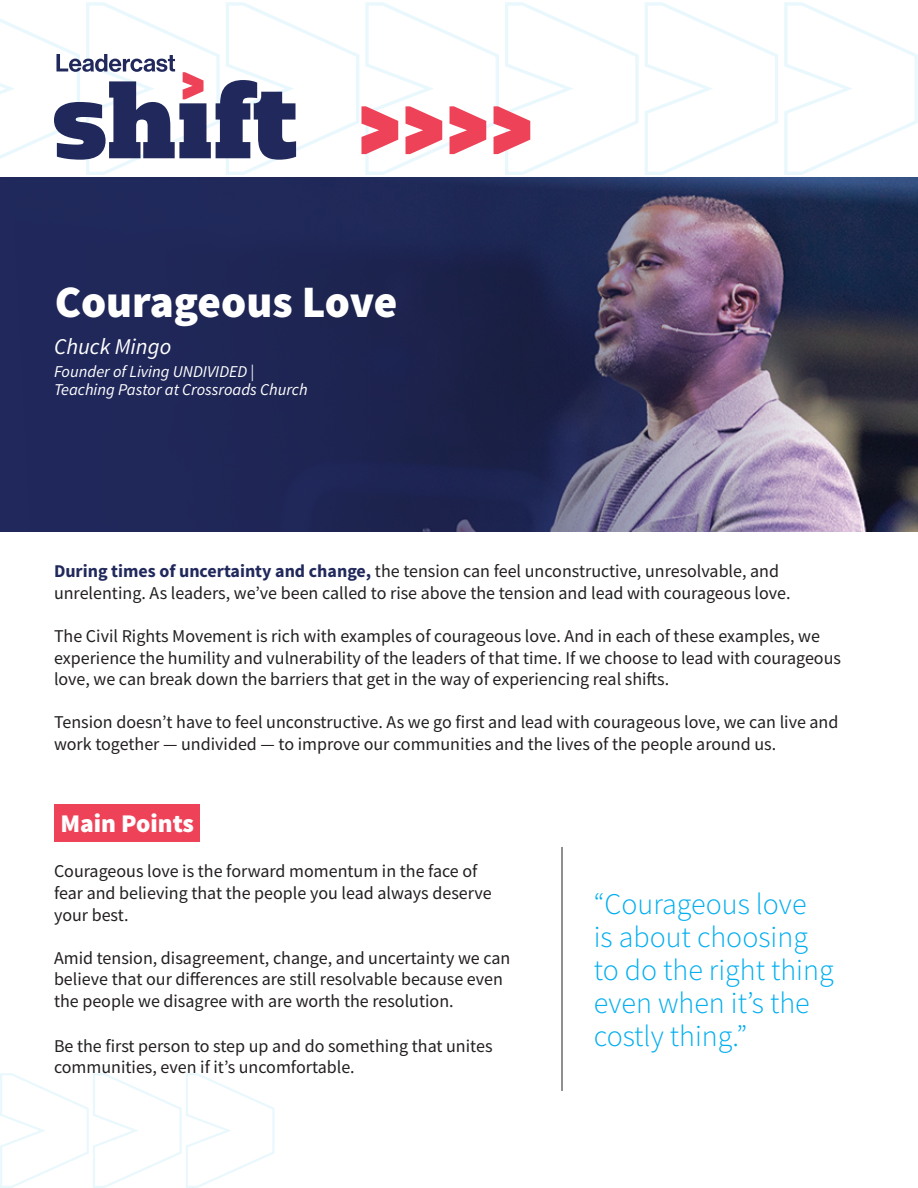
<style>
.page{position:relative;width:918px;height:1188px;background:#fff}
.page>*{position:absolute;margin:0;border:0;box-sizing:border-box;transform-origin:0 0}
.t1{font:900 45px "Source Sans Pro";color:#fff}
.t2{font:300 30px/33px "Source Sans Pro";color:#00aeef}
.t3{font:900 25.5px "Source Sans Pro";color:#fff}
.t4{font:italic 22.5px "Source Sans Pro";color:#fff}
.t5{font:18px/21.6px "Source Sans Pro";color:#231f20}
.t6{font:italic 16.5px "Source Sans Pro";color:#fff}
.s1{font-weight:700;color:#21295c}
</style>
<div class="page">
<img style="left:0;top:177px;width:918px;height:354px">
<hr style="left:562px;top:847px;width:1px;height:244px;background:#231f20">
<div style="left:55px;top:804px;width:145px;height:37px;background:#ed4257"></div>
<svg style="left:0;top:1073px;width:275px;height:115px"></svg>
<svg style="left:0;top:2px;width:918px;height:173px"></svg>
<p class="t1" style="left:55px;top:271px;width:344px">Courageous Love</p>
<p class="t4" style="left:54px;top:333px;width:119px">Chuck Mingo</p>
<p class="t6" style="left:54px;top:361px;width:202px">Founder of Living UNDIVIDED |</p>
<p class="t6" style="left:54px;top:379px;width:255px">Teaching Pastor at Crossroads Church</p>
<p class="t5" style="left:54px;top:560px;width:738px"><span class="s1">During times of uncertainty and change,</span> the tension can feel unconstructive, unresolvable, and unrelenting. As leaders, we’ve been called to rise above the tension and lead with courageous love.</p>
<p class="t5" style="left:54px;top:625px;width:789px">The Civil Rights Movement is rich with examples of courageous love. And in each of these examples, we experience the humility and vulnerability of the leaders of that time. If we choose to lead with courageous love, we can break down the barriers that get in the way of experiencing real shifts.</p>
<p class="t5" style="left:54px;top:712px;width:786px">Tension doesn’t have to feel unconstructive. As we go first and lead with courageous love, we can live and work together — undivided — to improve our communities and the lives of the people around us.</p>
<p class="t3" style="left:60px;top:805px;width:135px">Main Points</p>
<p class="t5" style="left:54px;top:861px;width:439px">Courageous love is the forward momentum in the face of fear and believing that the people you lead always deserve your best.</p>
<p class="t5" style="left:54px;top:947px;width:458px">Amid tension, disagreement, change, and uncertainty we can believe that our differences are still resolvable because even the people we disagree with are worth the resolution.</p>
<p class="t5" style="left:54px;top:1035px;width:440px">Be the first person to step up and do something that unites communities, even if it’s uncomfortable.</p>
<p class="t2" style="left:594px;top:888px;width:241px">“Courageous love<br>is about choosing to do the right thing even when it’s the costly thing.”</p>
</div>
